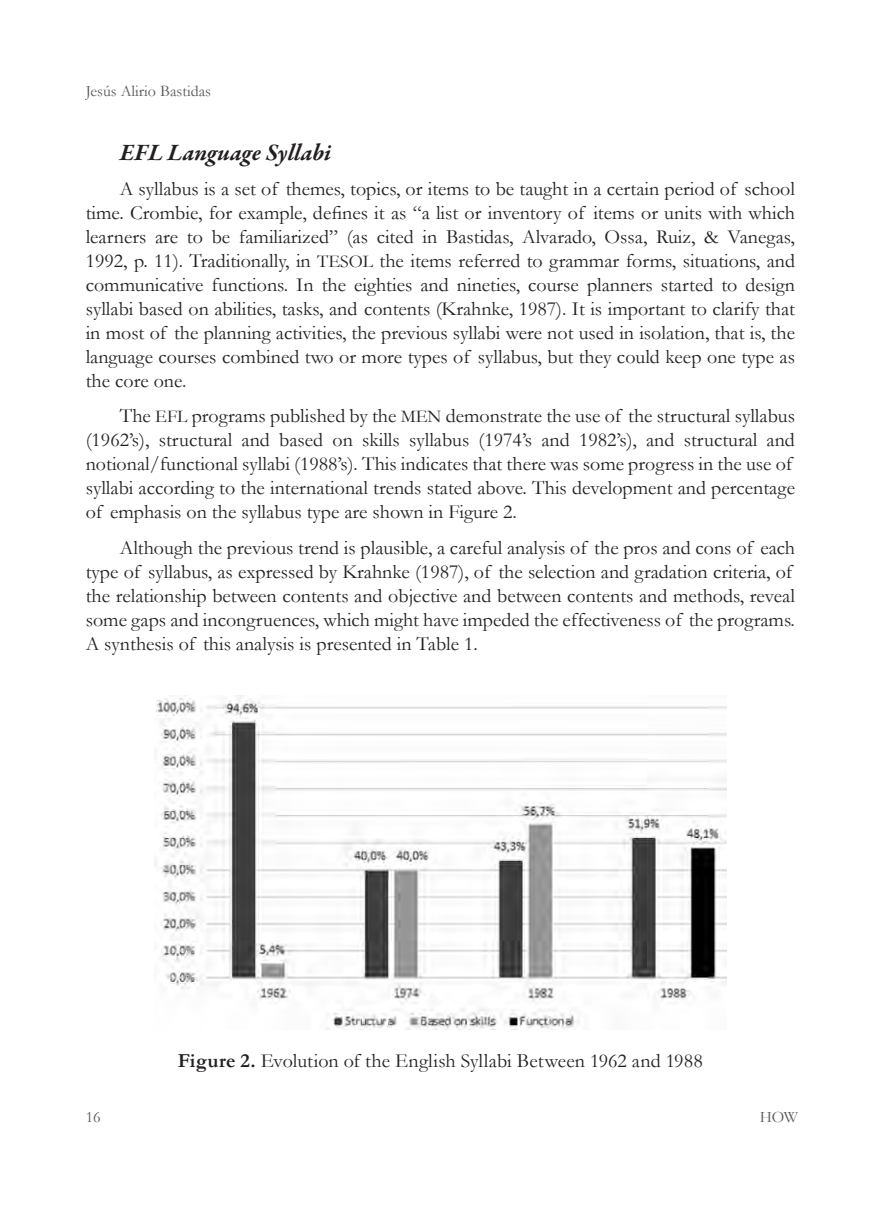
<style>
.page{position:relative;width:880px;height:1219px;background:#fff}
.page>*{position:absolute;margin:0;border:0;box-sizing:border-box;transform-origin:0 0}
.TIT_2{font:italic 700 24px "Garamond Premr Pro";color:#231f20}
.BODY_TEXT{font:20px/24px "Garamond";color:#231f20}
.FIGURA{font:20px "Garamond";letter-spacing:.005em;color:#231f20}
.t1{font:16px "Garamond";color:#57585a}
.s1{font-size:18px}
.s2{font-weight:700}
</style>
<div class="page">
<img style="left:155px;top:695px;width:570px;height:335px">
<p class="t1" style="left:86px;top:80px;width:127px">Jesús Alirio Bastidas</p>
<p class="TIT_2" style="left:120px;top:138px;width:213px">EFL Language Syllabi</p>
<p class="BODY_TEXT" style="left:86px;top:176px;width:710px;text-align:justify;text-indent:34px">A syllabus is a set of themes, topics, or items to be taught in a certain period of school time. Crombie, for example, defines it as “a list or inventory of items or units with which learners are to be familiarized” (as cited in Bastidas, Alvarado, Ossa, Ruiz, &amp; Vanegas, 1992, p. 11). Traditionally, in <span class="s1">TESOL</span> the items referred to grammar forms, situations, and communicative functions. In the eighties and nineties, course planners started to design syllabi based on abilities, tasks, and contents (Krahnke, 1987). It is important to clarify that in most of the planning activities, the previous syllabi were not used in isolation, that is, the language courses combined two or more types of syllabus, but they could keep one type as the core one.</p>
<p class="BODY_TEXT" style="left:86px;top:404px;width:710px;text-indent:34px">The <span class="s1">EFL</span> programs published by the <span class="s1">MEN</span> demonstrate the use of the structural syllabus (1962’s), structural and based on skills syllabus (1974’s and 1982’s), and structural and notional/functional syllabi (1988’s). This indicates that there was some progress in the use of syllabi according to the international trends stated above. This development and percentage of emphasis on the syllabus type are shown in Figure 2.</p>
<p class="BODY_TEXT" style="left:86px;top:535px;width:710px;text-indent:34px">Although the previous trend is plausible, a careful analysis of the pros and cons of each type of syllabus, as expressed by Krahnke (1987), of the selection and gradation criteria, of the relationship between contents and objective and between contents and methods, reveal some gaps and incongruences, which might have impeded the effectiveness of the programs.<br>A synthesis of this analysis is presented in Table 1.</p>
<p class="FIGURA" style="left:178px;top:1047px;width:526px"><span class="s2">Figure 2.</span> Evolution of the English Syllabi Between 1962 and 1988</p>
<p class="t1" style="left:86px;top:1106px;width:17px">16</p>
<p class="t1" style="left:759px;top:1106px;width:40px">HOW</p>
</div>
